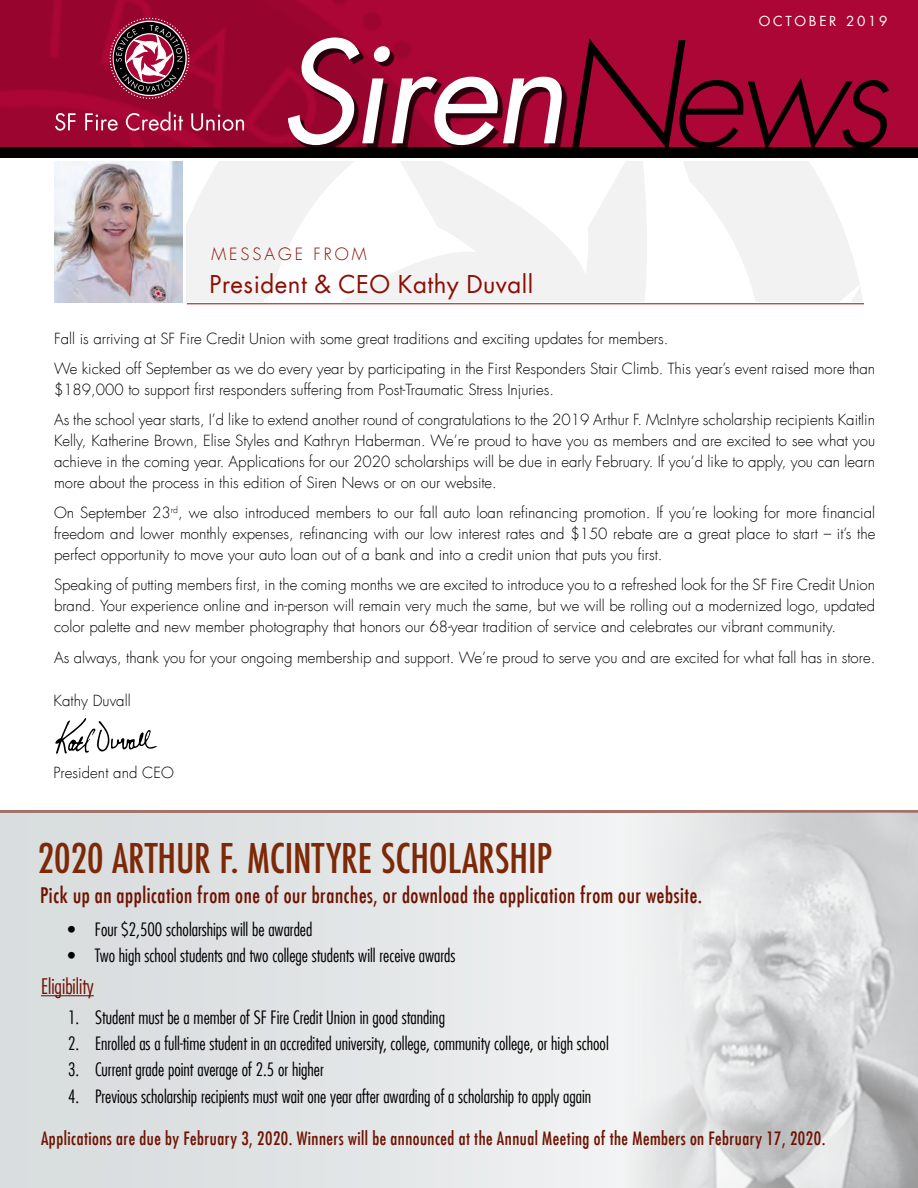
<style>
.page{position:relative;width:918px;height:1188px;background:#fff}
.page>*{position:absolute;margin:0;border:0;box-sizing:border-box;transform-origin:0 0}
.t1{font:italic 137.85px "Futura LT";letter-spacing:-.03em;color:#fff}
.t2{font:500 45px "Futura PT Cond";letter-spacing:-.005em;color:#7d2908}
.t3{font:24px "Futura LT";letter-spacing:.02em;color:#8b0e04}
.t4{font:condensed 21px "Futura LT";letter-spacing:.03em;color:#6f1200}
.t5{font:300 condensed 21px "Futura LT";color:#6f1200}
.t6{font:300 condensed 18px "Futura LT";color:#000}
.t7{font:condensed 18px "Futura LT";letter-spacing:.03em;color:#6f1200}
.t8{font:300 16.5px "Futura LT";letter-spacing:.18em;color:#8b0e04}
.t9{font:300 15px/21px "Futura LT";color:#000;text-align:justify}
.t10{font:13.5px "Futura LT";letter-spacing:.2em;color:#fff}
.s1{font-weight:300;font-size:141.45px;color:#000}
</style>
<div class="page">
<svg style="left:187px;top:161px;width:676px;height:141px;fill:#f2f2f3"></svg>
<hr style="left:0;top:0;width:1px;height:1188px;background:#b3b3b6">
<div style="left:0;top:0;width:918px;height:156px;background:#ab0635"></div>
<img style="left:0;top:0;width:404px;height:147px">
<div style="left:0;top:147px;width:918px;height:11px;background:#000"></div>
<div style="left:292px;top:42px;width:275px;height:108px;background:#000;opacity:.75"></div>
<svg style="left:55px;top:113px;width:21px;height:18px"></svg>
<svg style="left:85px;top:113px;width:33px;height:18px"></svg>
<svg style="left:126px;top:112px;width:57px;height:19px"></svg>
<svg style="left:191px;top:113px;width:53px;height:18px"></svg>
<svg style="left:110px;top:18px;width:79px;height:81px"></svg>
<svg style="left:55px;top:718px;width:102px;height:36px"></svg>
<img style="left:54px;top:162px;width:128px;height:140px">
<hr style="left:187px;top:303px;width:677px;height:1px;background:#8b0e04">
<hr style="left:0;top:810px;width:918px;height:3px;background:#6f1200">
<svg style="left:0;top:812px;width:623px;height:376px;background:#e1e5e6"></svg>
<img style="left:623px;top:812px;width:295px;height:376px">
<hr style="left:41px;top:995px;width:53px;height:1px;background:#6f1200">
<p class="t10" style="left:759px;top:13px;width:130px">OCTOBER 2019</p>
<h1 class="t1" style="left:278px;top:5px;width:612px">Siren<span class="s1">News</span></h1>
<p class="t8" style="left:211px;top:244px;width:157px">MESSAGE FROM</p>
<h3 class="t3" style="left:210px;top:269px;width:325px">President &amp; CEO Kathy Duvall</h3>
<p class="t9" style="left:54px;top:324px;width:823px;line-height:30.2px">Fall is arriving at SF Fire Credit Union with some great traditions and exciting updates for members.<br>We kicked off September as we do every year by participating in the First Responders Stair Climb. This year’s event raised more than</p>
<p class="t9" style="left:54px;top:375px;width:823px;line-height:30.2px">$189,000 to support first responders suffering from Post-Traumatic Stress Injuries.<br>As the school year starts, I’d like to extend another round of congratulations to the 2019 Arthur F. McIntyre scholarship recipients Kaitlin</p>
<p class="t9" style="left:54px;top:431px;width:823px">Kelly, Katherine Brown, Elise Styles and Kathryn Haberman. We’re proud to have you as members and are excited to see what you achieve in the coming year. Applications for our 2020 scholarships will be due in early February. If you’d like to apply, you can learn more about the process in this edition of Siren News or on our website.</p>
<p class="t9" style="left:54px;top:503px;width:823px">On September 23<sup>rd</sup>, we also introduced members to our fall auto loan refinancing promotion. If you’re looking for more financial freedom and lower monthly expenses, refinancing with our low interest rates and $150 rebate are a great place to start – it’s the perfect opportunity to move your auto loan out of a bank and into a credit union that puts you first.</p>
<p class="t9" style="left:54px;top:575px;width:823px">Speaking of putting members first, in the coming months we are excited to introduce you to a refreshed look for the SF Fire Credit Union brand. Your experience online and in-person will remain very much the same, but we will be rolling out a modernized logo, updated color palette and new member photography that honors our 68-year tradition of service and celebrates our vibrant community.</p>
<p class="t9" style="left:54px;top:647px;width:823px">As always, thank you for your ongoing membership and support. We’re proud to serve you and are excited for what fall has in store.</p>
<p class="t9" style="left:53px;top:691px;width:79px">Kathy Duvall</p>
<p class="t9" style="left:53px;top:763px;width:122px">President and CEO</p>
<h2 class="t2" style="left:38px;top:832px;width:516px">2020 ARTHUR F. MCINTYRE SCHOLARSHIP</h2>
<h3 class="t4" style="left:40px;top:883px;width:663px">Pick up an application from one of our branches, or download the application from our website.</h3>
<p class="t6" style="left:68px;top:919px;width:246px">• Four $2,500 scholarships will be awarded</p>
<p class="t6" style="left:68px;top:945px;width:389px">• Two high school students and two college students will receive awards</p>
<h3 class="t5" style="left:41px;top:973px;width:54px">Eligibility</h3>
<p class="t6" style="left:68px;top:1007px;width:379px">1. Student must be a member of SF Fire Credit Union in good standing</p>
<p class="t6" style="left:68px;top:1033px;width:542px">2. Enrolled as a full-time student in an accredited university, college, community college, or high school</p>
<p class="t6" style="left:68px;top:1059px;width:257px">3. Current grade point average of 2.5 or higher</p>
<p class="t6" style="left:68px;top:1085px;width:525px">4. Previous scholarship recipients must wait one year after awarding of a scholarship to apply again</p>
<p class="t7" style="left:41px;top:1128px;width:786px">Applications are due by February 3, 2020. Winners will be announced at the Annual Meeting of the Members on February 17, 2020.</p>
</div>
